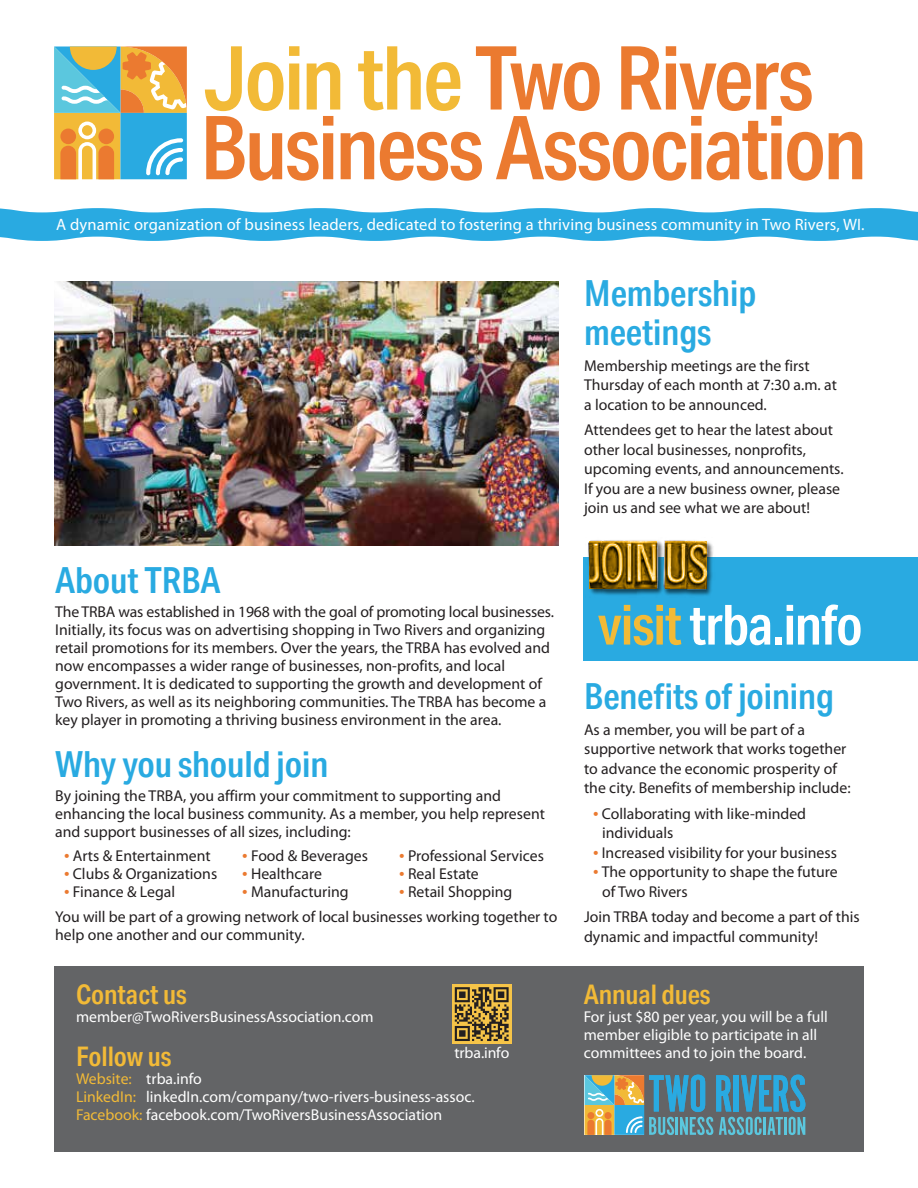
<style>
.page{position:relative;width:918px;height:1188px;background:#fff}
.page>*{position:absolute;margin:0;border:0;box-sizing:border-box;transform-origin:0 0}
.t1{font:600 88.5px/69.8px "Aktiv Grotesk Cd";letter-spacing:-.03em;color:#eb7a30}
.t2{font:600 55.5px "Aktiv Grotesk Cd";letter-spacing:-.02em;color:#fff}
.t3{font:600 36px/39px "Aktiv Grotesk Cd";color:#29aae1}
.t4{font:600 27px "Aktiv Grotesk Cd";color:#f2ba37}
.t5{font:16.5px "Myriad Pro";letter-spacing:.01em;color:#fff}
.t6{font:15.75px/19.5px "Myriad Pro";color:#231f20}
.t7{font:15.75px/18px "Myriad Pro";color:#fff}
.s1{color:#f2ba37}
.s2{font-size:19.5px;color:#eb7a30}
</style>
<div class="page">
<div style="left:54px;top:966px;width:810px;height:186px;background:#636466"></div>
<img style="left:55px;top:281px;width:503px;height:264px">
<svg style="left:0;top:208px;width:918px;height:33px;background:#45b5e4"></svg>
<div style="left:583px;top:557px;width:335px;height:104px;background:#29aae1"></div>
<img style="left:590px;top:541px;width:70px;height:54px">
<img style="left:588px;top:540px;width:70px;height:49px">
<img style="left:660px;top:541px;width:53px;height:55px">
<img style="left:664px;top:540px;width:44px;height:49px">
<svg style="left:590px;top:542px;width:67px;height:47px;background:#946f17"></svg>
<svg style="left:666px;top:542px;width:41px;height:47px;background:#946f17"></svg>
<svg style="left:54px;top:47px;width:133px;height:132px;background:#a6b18e"></svg>
<svg style="left:585px;top:1075px;width:220px;height:60px"></svg>
<div style="left:452px;top:984px;width:60px;height:60px;background:#f6c448"></div>
<svg style="left:455px;top:987px;width:54px;height:54px"></svg>
<h1 class="t1" style="left:200px;top:44px;width:669px"><span class="s1">Join the</span> Two Rivers<br>Business Association</h1>
<p class="t5" style="left:56px;top:214px;width:810px">A dynamic organization of business leaders, dedicated to fostering a thriving business community in Two Rivers, WI.</p>
<h3 class="t3" style="left:55px;top:561px;width:167px">About TRBA</h3>
<p class="t6" style="left:55px;top:602px;width:500px;line-height:18px">The TRBA was established in 1968 with the goal of promoting local businesses.<br>Initially, its focus was on advertising shopping in Two Rivers and organizing retail promotions for its members. Over the years, the TRBA has evolved and now encompasses a wider range of businesses, non-profits, and local government. It is dedicated to supporting the growth and development of Two Rivers, as well as its neighboring communities. The TRBA has become a key player in promoting a thriving business environment in the area.</p>
<h3 class="t3" style="left:55px;top:745px;width:274px">Why you should join</h3>
<p class="t6" style="left:55px;top:786px;width:491px;line-height:18px">By joining the TRBA, you affirm your commitment to supporting and enhancing the local business community. As a member, you help represent and support businesses of all sizes, including:</p>
<p class="t6" style="left:64px;top:846px;width:148px"><span class="s2">•</span> Arts &amp; Entertainment</p>
<p class="t6" style="left:242px;top:846px;width:127px"><span class="s2">•</span> Food &amp; Beverages</p>
<p class="t6" style="left:399px;top:846px;width:146px"><span class="s2">•</span> Professional Services</p>
<p class="t6" style="left:64px;top:864px;width:155px"><span class="s2">•</span> Clubs &amp; Organizations</p>
<p class="t6" style="left:242px;top:864px;width:81px"><span class="s2">•</span> Healthcare</p>
<p class="t6" style="left:399px;top:864px;width:81px"><span class="s2">•</span> Real Estate</p>
<p class="t6" style="left:64px;top:882px;width:112px"><span class="s2">•</span> Finance &amp; Legal</p>
<p class="t6" style="left:242px;top:882px;width:108px"><span class="s2">•</span> Manufacturing</p>
<p class="t6" style="left:55px;top:879px;width:504px;line-height:25.5px;text-indent:344px"><span class="s2">•</span> Retail Shopping<br>You will be part of a growing network of local businesses working together to</p>
<p class="t6" style="left:55px;top:925px;width:251px">help one another and our community.</p>
<h3 class="t4" style="left:76px;top:978px;width:112px">Contact us</h3>
<p class="t7" style="left:76px;top:1007px;width:299px">member@TwoRiversBusinessAssociation.com</p>
<h3 class="t4" style="left:76px;top:1041px;width:97px">Follow us</h3>
<p class="t7" style="left:76px;top:1069px;width:400px"><span class="s1">Website:</span> trba.info<br><span class="s1">LinkedIn:</span> linkedIn.com/company/two-rivers-business-assoc.<br><span class="s1">Facebook:</span> facebook.com/TwoRiversBusinessAssociation</p>
<p class="t7" style="left:455px;top:1044px;width:56px">trba.info</p>
<h3 class="t3" style="left:584px;top:274px;width:174px">Membership meetings</h3>
<p class="t6" style="left:584px;top:355px;width:254px">Membership meetings are the first<br>Thursday of each month at 7:30 a.m. at a location to be announced.</p>
<p class="t6" style="left:584px;top:420px;width:261px">Attendees get to hear the latest about other local businesses, nonprofits, upcoming events, and announcements.<br>If you are a new business owner, please join us and see what we are about!</p>
<h2 class="t2" style="left:598px;top:593px;width:266px"><span class="s1">visit</span> trba.info</h2>
<h3 class="t3" style="left:584px;top:677px;width:251px">Benefits of joining</h3>
<p class="t6" style="left:584px;top:720px;width:268px">As a member, you will be part of a supportive network that works together to advance the economic prosperity of the city. Benefits of membership include:</p>
<p class="t6" style="left:602px;top:804px;width:205px;text-indent:-9px"><span class="s2">•</span> Collaborating with like-minded individuals</p>
<p class="t6" style="left:593px;top:843px;width:245px"><span class="s2">•</span> Increased visibility for your business</p>
<p class="t6" style="left:602px;top:862px;width:237px;text-indent:-9px"><span class="s2">•</span> The opportunity to shape the future of Two Rivers</p>
<p class="t6" style="left:584px;top:907px;width:277px">Join TRBA today and become a part of this dynamic and impactful community!</p>
<h3 class="t4" style="left:584px;top:978px;width:128px">Annual dues</h3>
<p class="t7" style="left:584px;top:1007px;width:245px">For just $80 per year, you will be a full member eligible to participate in all committees and to join the board.</p>
</div>
